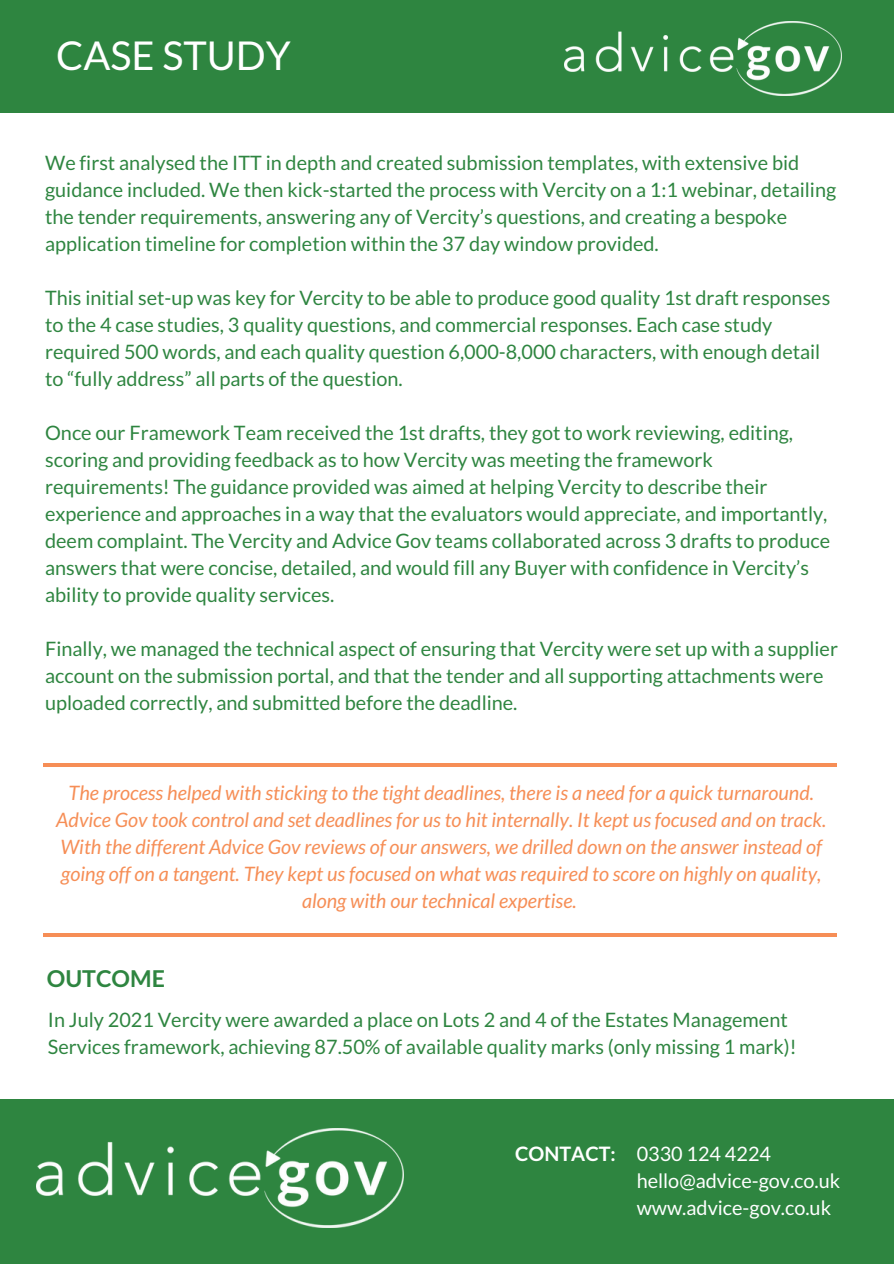
<style>
.page{position:relative;width:894px;height:1264px;background:#fff}
.page>*{position:absolute;margin:0;border:0;box-sizing:border-box;transform-origin:0 0}
.t1{font:39.75px "Lato";color:#fff}
.t2{font:700 23.25px "Lato";color:#2e8540}
.t3{font:19.8px/27px "Lato";color:#2e8540}
.t4{font:italic 19.8px/27px "Lato";color:#f68e56;text-align:center}
.t5{font:19.8px "Lato";color:#fff}
.t6{font:700 19.8px "Lato";color:#fff}
</style>
<div class="page">
<div style="left:0;top:1099px;width:893px;height:164px;background:#2e8540"></div>
<img style="left:36px;top:1128px;width:367px;height:99px">
<div style="left:0;top:0;width:893px;height:113px;background:#2e8540"></div>
<img style="left:564px;top:22px;width:277px;height:74px">
<hr style="left:43px;top:763px;width:793px;height:4px;background:#f68e56">
<hr style="left:43px;top:933px;width:793px;height:3px;background:#f68e56">
<p class="t1" style="left:56px;top:30px;width:236px">CASE STUDY</p>
<p class="t3" style="left:45px;top:148px;width:792px">We first analysed the ITT in depth and created submission templates, with extensive bid guidance included. We then kick-started the process with Vercity on a 1:1 webinar, detailing the tender requirements, answering any of Vercity’s questions, and creating a bespoke application timeline for completion within the 37 day window provided.</p>
<p class="t3" style="left:45px;top:284px;width:786px">This initial set-up was key for Vercity to be able to produce good quality 1st draft responses to the 4 case studies, 3 quality questions, and commercial responses. Each case study required 500 words, and each quality question 6,000-8,000 characters, with enough detail to “fully address” all parts of the question.</p>
<p class="t3" style="left:45px;top:419px;width:786px">Once our Framework Team received the 1st drafts, they got to work reviewing, editing, scoring and providing feedback as to how Vercity was meeting the framework requirements! The guidance provided was aimed at helping Vercity to describe their experience and approaches in a way that the evaluators would appreciate, and importantly, deem complaint. The Vercity and Advice Gov teams collaborated across 3 drafts to produce answers that were concise, detailed, and would fill any Buyer with confidence in Vercity’s ability to provide quality services.</p>
<p class="t3" style="left:45px;top:635px;width:794px">Finally, we managed the technical aspect of ensuring that Vercity were set up with a supplier account on the submission portal, and that the tender and all supporting attachments were uploaded correctly, and submitted before the deadline.</p>
<p class="t4" style="left:56px;top:779px;width:771px">The process helped with sticking to the tight deadlines, there is a need for a quick turnaround.<br>Advice Gov took control and set deadlines for us to hit internally. It kept us focused and on track.<br>With the different Advice Gov reviews of our answers, we drilled down on the answer instead of going off on a tangent. They kept us focused on what was required to score on highly on quality, along with our technical expertise.</p>
<p class="t2" style="left:47px;top:963px;width:120px">OUTCOME</p>
<p class="t3" style="left:48px;top:1006px;width:750px">In July 2021 Vercity were awarded a place on Lots 2 and 4 of the Estates Management<br>Services framework, achieving 87.50% of available quality marks (only missing 1 mark)!</p>
<p class="t6" style="left:515px;top:1141px;width:102px">CONTACT:</p>
<p class="t5" style="left:636px;top:1141px;width:136px">0330 124 4224</p>
<p class="t5" style="left:636px;top:1168px;width:205px">hello@advice-gov.co.uk</p>
<p class="t5" style="left:636px;top:1195px;width:196px">www.advice-gov.co.uk</p>
</div>
